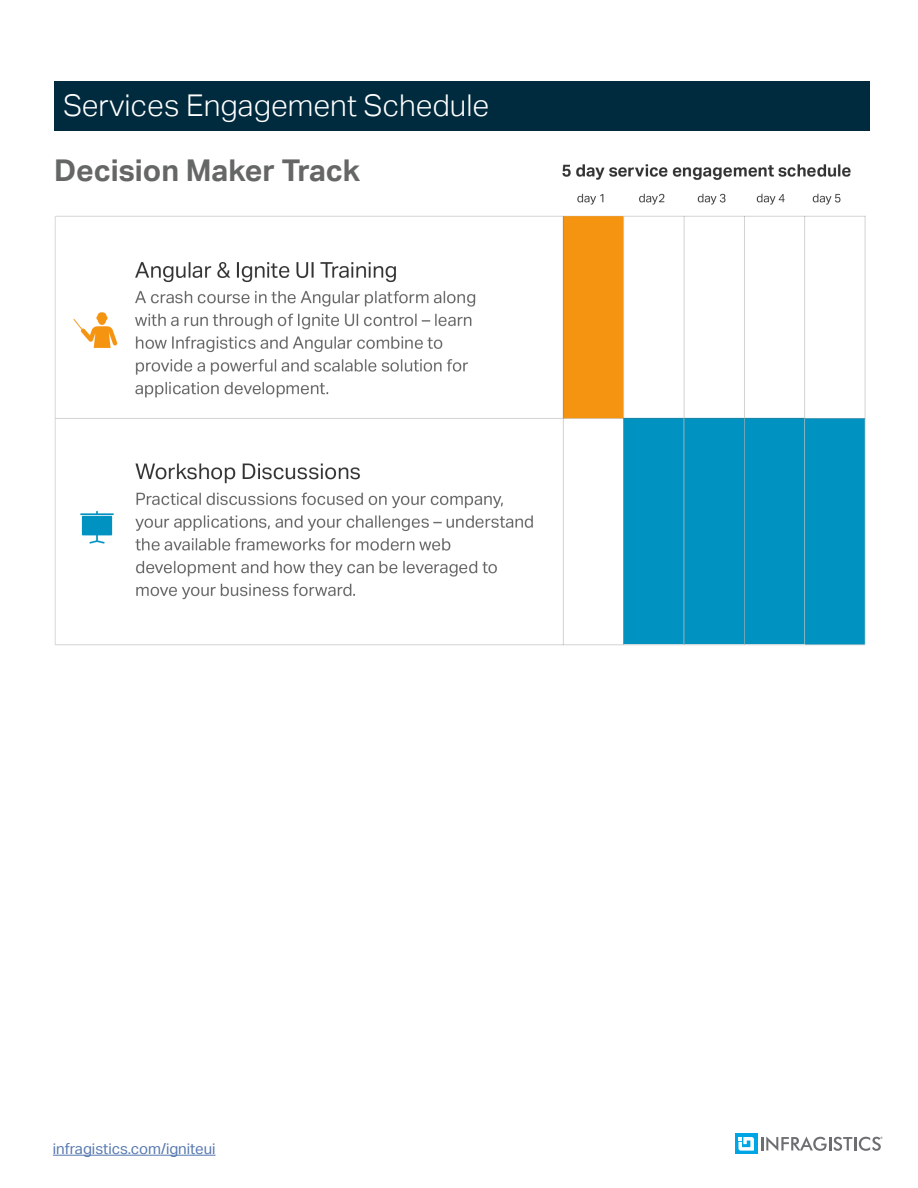
<style>
.page{position:relative;width:918px;height:1188px;background:#fff}
.page>*{position:absolute;margin:0;border:0;box-sizing:border-box;transform-origin:0 0}
.t1{font:300 30px "Aktiv Grotesk";color:#fff}
.t2{font:700 30px "Aktiv Grotesk";color:#656666}
.t3{font:15px "Aktiv Grotesk";color:#5678b0}
</style>
<div class="page">
<svg style="left:761px;top:1137px;width:122px;height:14px"></svg>
<div style="left:735px;top:1134px;width:22px;height:20px;background:#00a6e4"></div>
<svg style="left:738px;top:1137px;width:16px;height:14px"></svg>
<hr style="left:53px;top:1155px;width:163px;height:1px;background:#5678b0">
<img style="left:54px;top:164px;width:812px;height:482px">
<div style="left:54px;top:81px;width:816px;height:49px;background:#002a3d"></div>
<p class="t1" style="left:63px;top:88px;width:428px">Services Engagement Schedule</p>
<p class="t2" style="left:54px;top:154px;width:308px">Decision Maker Track</p>
<p class="t3" style="left:53px;top:1140px;width:164px">infragistics.com/igniteui</p>
</div>
